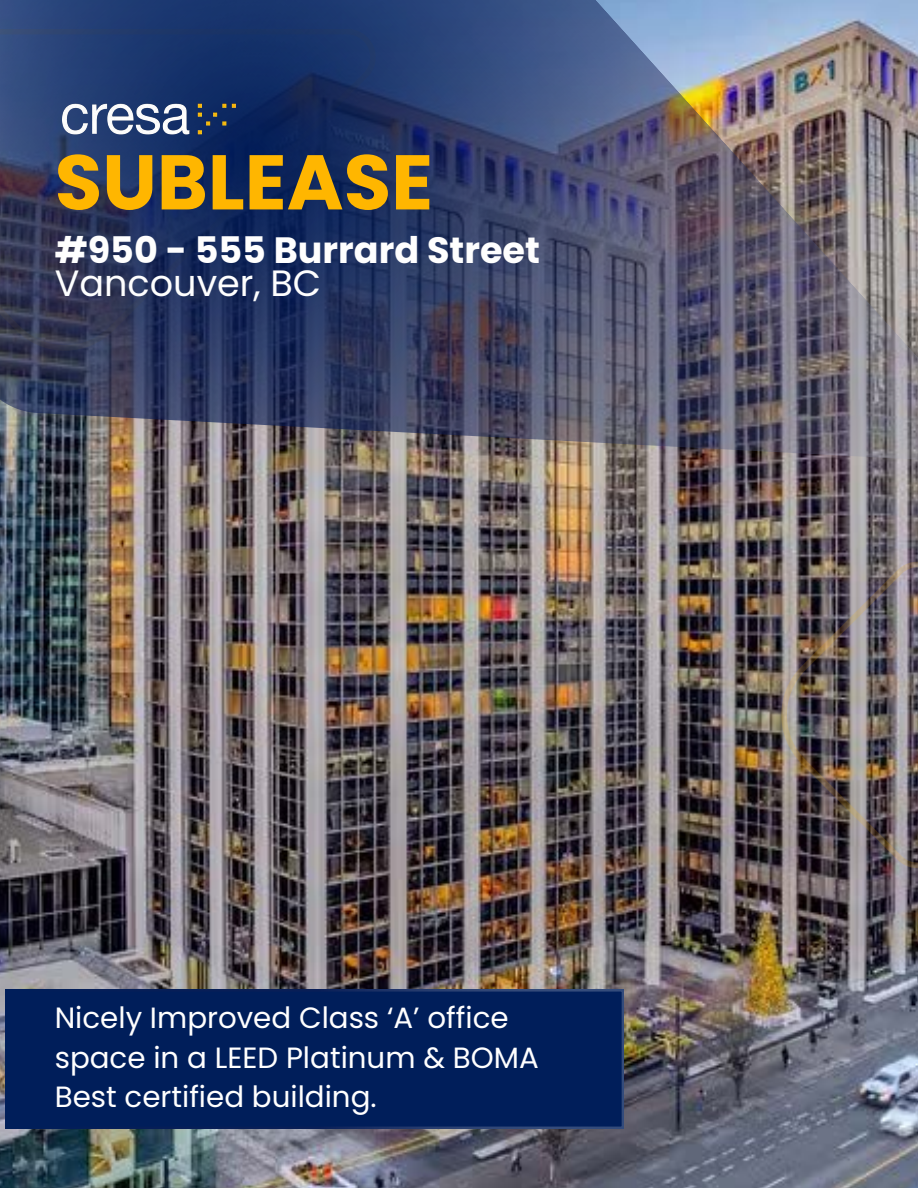
<style>
.page{position:relative;width:918px;height:1188px;background:#fff}
.page>*{position:absolute;margin:0;border:0;box-sizing:border-box;transform-origin:0 0}
.t1{font:700 77.4px "Poppins";color:#ffb600}
.t2{font:700 36.6px/33.8px "Poppins";color:#fefefe}
.t3{font:29.25px/39.3px "Poppins";color:#fff}
.s1{font-weight:400}
</style>
<div class="page">
<img style="left:0;top:462px;width:918px;height:726px">
<img style="left:781px;top:559px;width:137px;height:311px">
<img style="left:0;top:0;width:918px;height:462px">
<div style="left:5px;top:989px;width:619px;height:140px;background:#001e5a"></div>
<img style="left:55px;top:90px;width:189px;height:58px">
<p class="t1" style="left:55px;top:128px;width:380px">SUBLEASE</p>
<h2 class="t2" style="left:55px;top:233px;width:487px">#950 - 555 Burrard Street<br><span class="s1">Vancouver, BC</span></h2>
<p class="t3" style="left:55px;top:998px;width:486px">Nicely Improved Class ‘A’ office space in a LEED Platinum &amp; BOMA<br>Best certified building.</p>
</div>
